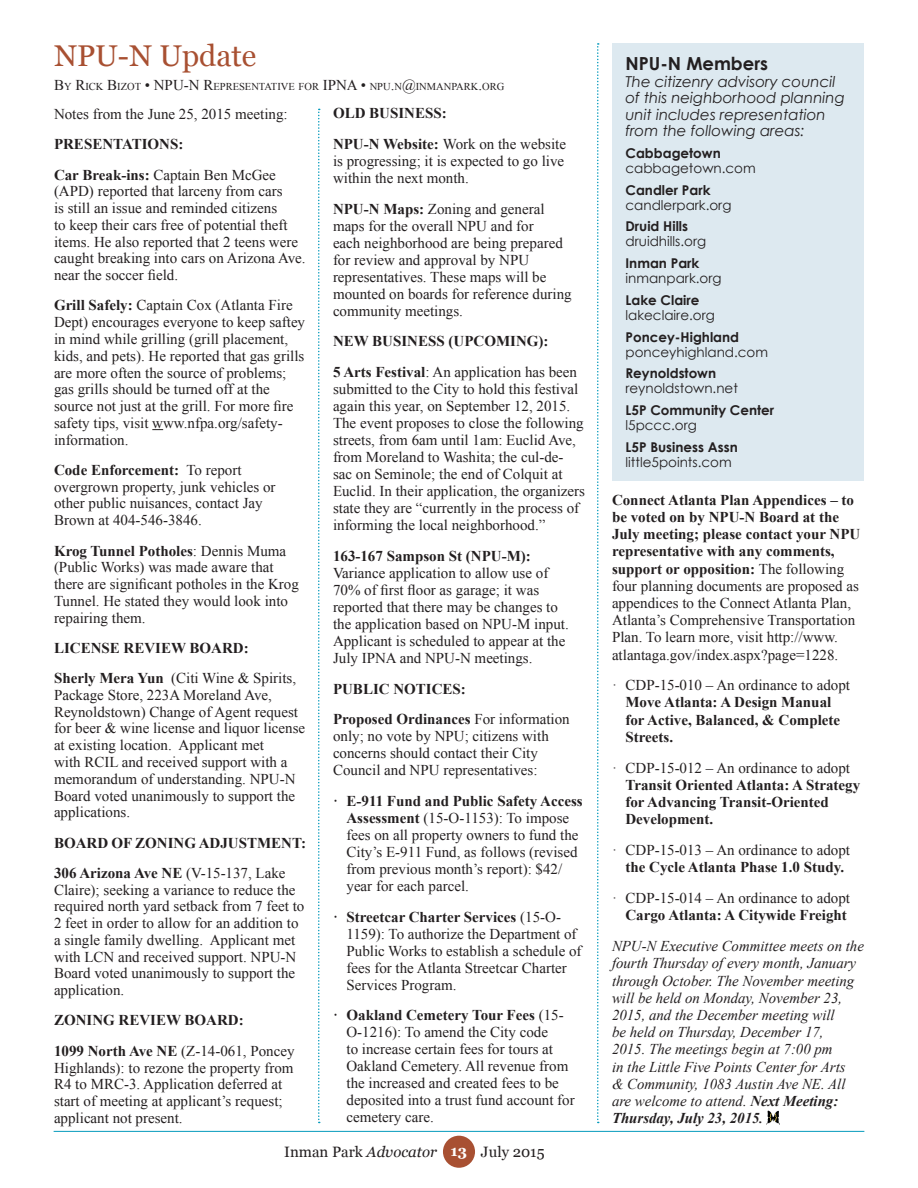
<style>
.page{position:relative;width:918px;height:1188px;background:#fff}
.page>*{position:absolute;margin:0;border:0;box-sizing:border-box;transform-origin:0 0}
.t1{font:30px "Georgia";color:#a85032}
.t2{font:700 18px "Century Gothic";color:#231f20}
.t3{font:15px/17.1px "Times New Roman";color:#231f20}
.t4{font:700 15px/30.3px "Times New Roman";color:#231f20}
.t5{font:italic 15px/17.2px "Times New Roman";color:#231f20}
.t6{font:italic 15px/16.5px "Century Gothic";color:#231f20}
.t7{font:15px "Georgia";color:#231f20}
.t8{font:13.5px "Century Gothic";color:#231f20}
.t9{font:700 13.5px "Century Gothic";color:#231f20}
.t10{font:10.5px "Times New Roman";color:#231f20}
.s1{font-size:15px}
.s2{font-weight:400}
.s3{font-weight:700}
.s4{font-style:italic}
.s5{font-weight:700;color:#fff}
.s6{font-weight:700;font-size:13.5px}
</style>
<div class="page">
<div style="left:443px;top:1136px;width:32px;height:32px;background:#a85032;border-radius:50%"></div>
<hr style="left:54px;top:1131px;width:810px;height:1px;background:#059abc">
<svg style="left:766px;top:1111px;width:14px;height:14px"></svg>
<div style="left:612px;top:43px;width:252px;height:437px;background:#dde9f0"></div>
<svg style="left:597px;top:43px;width:2px;height:1080px"></svg>
<svg style="left:318px;top:109px;width:2px;height:1014px"></svg>
<h1 class="t1" style="left:54px;top:34px;width:204px">NPU-N Update</h1>
<p class="t10" style="left:54px;top:80px;width:111px"><span class="s1">B</span>Y <span class="s1">R</span>ICK <span class="s1">B</span>IZOT <span class="s1">• NPU</span></p>
<p class="t10" style="left:184px;top:80px;width:149px"><span class="s1">-N R</span>EPRESENTATIVE FOR <span class="s1">IPNA</span></p>
<p class="t10" style="left:361px;top:80px;width:145px"><span class="s1">•</span> NPU<span class="s1">.</span>N<span class="s1">@</span>INMANPARK<span class="s1">.</span>ORG</p>
<p class="t3" style="left:54px;top:105px;width:235px">Notes from the June 25, 2015 meeting:</p>
<p class="t4" style="left:54px;top:129px;width:223px">PRESENTATIONS:<br>Car Break-ins: <span class="s2">Captain Ben McGee</span></p>
<p class="t3" style="left:54px;top:183px;width:253px">(APD) reported that larceny from cars<br>is still an issue and reminded citizens<br>to keep their cars free of potential theft items. He also reported that 2 teens were caught breaking into cars on Arizona Ave. near the soccer field.</p>
<p class="t3" style="left:54px;top:297px;width:253px"><span class="s3">Grill Safely:</span> Captain Cox (Atlanta Fire Dept) encourages everyone to keep saftey in mind while grilling (grill placement, kids, and pets). He reported that gas grills are more often the source of problems; gas grills should be turned off at the source not just at the grill. For more fire safety tips, visit www.nfpa.org/safety&shy;information.</p>
<p class="t3" style="left:54px;top:461px;width:223px"><span class="s3">Code Enforcement:</span> To report overgrown property, junk vehicles or other public nuisances, contact Jay<br>Brown at 404-546-3846.</p>
<p class="t3" style="left:54px;top:542px;width:246px"><span class="s3">Krog Tunnel Potholes</span>: Dennis Muma (Public Works) was made aware that there are significant potholes in the Krog Tunnel. He stated they would look into repairing them.</p>
<p class="t4" style="left:54px;top:632px;width:244px">LICENSE REVIEW BOARD:<br>Sherly Mera Yun <span class="s2">(Citi Wine &amp; Spirits,</span></p>
<p class="t3" style="left:54px;top:686px;width:253px">Package Store, 223A Moreland Ave, Reynoldstown) Change of Agent request for beer &amp; wine license and liquor license at existing location. Applicant met<br>with RCIL and received support with a memorandum of understanding. NPU-N Board voted unanimously to support the applications.</p>
<p class="t4" style="left:54px;top:827px;width:253px">BOARD OF ZONING ADJUSTMENT:<br>306 Arizona Ave NE <span class="s2">(V-15-137, Lake</span></p>
<p class="t3" style="left:54px;top:881px;width:252px">Claire); seeking a variance to reduce the required north yard setback from 7 feet to 2 feet in order to allow for an addition to a single family dwelling. Applicant met with LCN and received support. NPU-N Board voted unanimously to support the application.</p>
<p class="t4" style="left:54px;top:1005px;width:242px">ZONING REVIEW BOARD:<br>1099 North Ave NE <span class="s2">(Z-14-061, Poncey</span></p>
<p class="t3" style="left:54px;top:1059px;width:241px">Highlands): to rezone the property from R4 to MRC-3. Application deferred at start of meeting at applicant’s request; applicant not present.</p>
<p class="t4" style="left:333px;top:98px;width:235px">OLD BUSINESS:<br>NPU-N Website: <span class="s2">Work on the website</span></p>
<p class="t3" style="left:333px;top:152px;width:233px">is progressing; it is expected to go live within the next month.</p>
<p class="t3" style="left:333px;top:200px;width:240px"><span class="s3">NPU-N Maps:</span> Zoning and general maps for the overall NPU and for<br>each neighborhood are being prepared for review and approval by NPU representatives. These maps will be mounted on boards for reference during community meetings.</p>
<p class="t4" style="left:333px;top:326px;width:246px">NEW BUSINESS (UPCOMING):<br>5 Arts Festival<span class="s2">: An application has been</span></p>
<p class="t3" style="left:333px;top:380px;width:254px">submitted to the City to hold this festival again this year, on September 12, 2015.<br>The event proposes to close the following streets, from 6am until 1am: Euclid Ave, from Moreland to Washita; the cul-de&shy;sac on Seminole; the end of Colquit at Euclid. In their application, the organizers state they are “currently in the process of informing the local neighborhood.”</p>
<p class="t4" style="left:333px;top:540px;width:199px">163-167 Sampson St (NPU-M):</p>
<p class="t3" style="left:333px;top:564px;width:237px">Variance application to allow use of 70% of first floor as garage; it was reported that there may be changes to the application based on NPU-M input.<br>Applicant is scheduled to appear at the July IPNA and NPU-N meetings.</p>
<p class="t4" style="left:333px;top:673px;width:238px">PUBLIC NOTICES:<br>Proposed Ordinances <span class="s2">For information</span></p>
<p class="t3" style="left:333px;top:727px;width:217px">only; no vote by NPU; citizens with concerns should contact their City<br>Council and NPU representatives:</p>
<p class="t3" style="left:347px;top:792px;width:238px;text-indent:-13px"><span class="s3">· E-911 Fund and Public Safety Access Assessment</span> (15-O-1153): To impose fees on all property owners to fund the City’s E-911 Fund, as follows (revised from previous month’s report): $42/ year for each parcel.</p>
<p class="t3" style="left:347px;top:908px;width:237px;text-indent:-13px"><span class="s3">· Streetcar Charter Services</span> (15-O-1159): To authorize the Department of Public Works to establish a schedule of fees for the Atlanta Streetcar Charter Services Program.</p>
<p class="t3" style="left:347px;top:1006px;width:230px;text-indent:-13px"><span class="s3">· Oakland Cemetery Tour Fees</span> (15-<br>O-1216): To amend the City code<br>to increase certain fees for tours at<br>Oakland Cemetery. All revenue from the increased and created fees to be deposited into a trust fund account for cemetery care.</p>
<p class="t7" style="left:284px;top:1141px;width:262px">Inman Park <span class="s4">Advocator</span> <span class="s5">13</span> July 2015</p>
<p class="t2" style="left:626px;top:52px;width:144px">NPU-N Members</p>
<p class="t6" style="left:626px;top:73px;width:221px">The citizenry advisory council of this neighborhood planning unit includes representation from the following areas:</p>
<p class="t9" style="left:626px;top:145px;width:97px">Cabbagetown</p>
<p class="t8" style="left:626px;top:160px;width:132px">cabbagetown.com</p>
<p class="t9" style="left:626px;top:181px;width:87px">Candler Park</p>
<p class="t8" style="left:626px;top:197px;width:107px">candlerpark.org</p>
<p class="t9" style="left:626px;top:218px;width:64px">Druid Hills</p>
<p class="t8" style="left:626px;top:233px;width:82px">druidhills.org</p>
<p class="t9" style="left:626px;top:255px;width:75px">Inman Park</p>
<p class="t8" style="left:626px;top:270px;width:98px">inmanpark.org</p>
<p class="t9" style="left:626px;top:292px;width:75px">Lake Claire</p>
<p class="t8" style="left:626px;top:307px;width:91px">lakeclaire.org</p>
<p class="t9" style="left:626px;top:328px;width:115px">Poncey-Highland</p>
<p class="t8" style="left:626px;top:344px;width:144px">ponceyhighland.com</p>
<p class="t9" style="left:626px;top:365px;width:92px">Reynoldstown</p>
<p class="t8" style="left:626px;top:380px;width:114px">reynoldstown.net</p>
<p class="t9" style="left:626px;top:402px;width:150px">L5P Community Center</p>
<p class="t8" style="left:626px;top:417px;width:73px">l5pccc.org</p>
<p class="t9" style="left:626px;top:439px;width:114px">L5P Business Assn</p>
<p class="t8" style="left:626px;top:454px;width:108px">little5points.com</p>
<p class="t3" style="left:612px;top:491px;width:250px"><span class="s3">Connect Atlanta Plan Appendices – to be voted on by NPU-N Board at the July meeting; please contact your NPU representative with any comments, support or opposition:</span> The following four planning documents are proposed as appendices to the Connect Atlanta Plan, Atlanta’s Comprehensive Transportation Plan. To learn more, visit http://www. atlantaga.gov/index.aspx?page=1228.</p>
<p class="t3" style="left:612px;top:676px;width:240px">· CDP-15-010 – An ordinance to adopt</p>
<p class="t4" style="left:626px;top:693px;width:216px;line-height:17.2px">Move Atlanta: A Design Manual for Active, Balanced, &amp; Complete<br>Streets.</p>
<p class="t3" style="left:612px;top:759px;width:240px">· CDP-15-012 – An ordinance to adopt</p>
<p class="t4" style="left:626px;top:776px;width:236px;line-height:17.2px">Transit Oriented Atlanta: A Strategy for Advancing Transit-Oriented<br>Development.</p>
<p class="t3" style="left:612px;top:841px;width:240px">· CDP-15-013 – An ordinance to adopt</p>
<p class="t4" style="left:626px;top:851px;width:220px">the Cycle Atlanta Phase 1.0 Study.</p>
<p class="t3" style="left:612px;top:889px;width:240px">· CDP-15-014 – An ordinance to adopt</p>
<p class="t4" style="left:626px;top:899px;width:223px">Cargo Atlanta: A Citywide Freight</p>
<p class="t5" style="left:612px;top:937px;width:253px">NPU-N Executive Committee meets on the fourth Thursday of every month, January through October. The November meeting will be held on Monday, November 23, 2015, and the December meeting will<br>be held on Thursday, December 17,<br>2015. The meetings begin at 7:00 pm<br>in the Little Five Points Center for Arts<br>&amp; Community, 1083 Austin Ave NE. All are welcome to attend. <span class="s3">Next Meeting:<br>Thursday, July 23, 2015</span><span class="s6">.</span></p>
</div>
